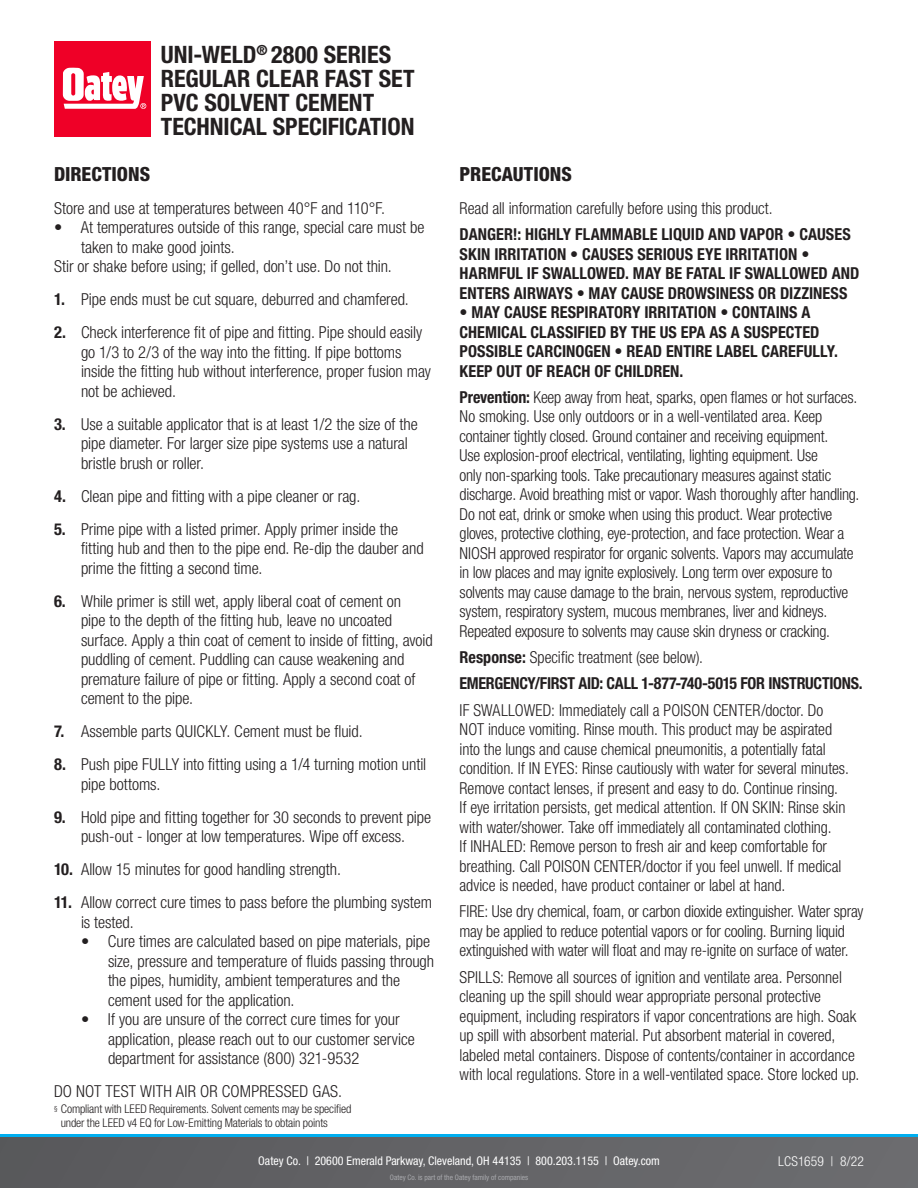
<style>
.page{position:relative;width:918px;height:1188px;background:#fff}
.page>*{position:absolute;margin:0;border:0;box-sizing:border-box;transform-origin:0 0}
.t1{font:700 condensed 24px/24px "Helvetica Neue LT Std";color:#231f20}
.Subheads{font:800 condensed 19.5px "Helvetica Neue LT Std";color:#231f20}
.Copy{font:300 condensed 16.5px/19.5px "Helvetica Neue LT Std";letter-spacing:-.005em;color:#231f20}
.Copy-2{font:700 condensed 16.5px/19.5px "Helvetica Neue LT Std";color:#231f20}
.Copy-3{font:300 condensed 16.5px "Helvetica Neue LT Std";letter-spacing:.015em;color:#231f20}
.t2{font:300 condensed 13.5px "Helvetica Neue LT Std";letter-spacing:.015em;color:#fff}
.Copy-4{font:300 condensed 12px/13.5px "Helvetica Neue LT Std";letter-spacing:-.01em;color:#231f20}
.t3{font:condensed 12px "Helvetica Neue LT Std";color:#fff}
.t4{font:condensed 7.5px "Helvetica Neue LT Std";color:#a8a9ad}
.s1{font-weight:700}
</style>
<div class="page">
<svg style="left:0;top:1137px;width:918px;height:51px;background:#626265"></svg>
<hr style="left:0;top:1134px;width:918px;height:3px;background:#00aeef">
<div style="left:54px;top:41px;width:96px;height:95px;background:#ef0027"></div>
<svg style="left:63px;top:68px;width:83px;height:41px"></svg>
<p class="t1" style="left:161px;top:42px;width:255px">UNI-WELD<sup>®</sup> 2800 SERIES<br>REGULAR CLEAR FAST SET<br>PVC SOLVENT CEMENT</p>
<p class="t1" style="left:161px;top:114px;width:255px">TECHNICAL SPECIFICATION</p>
<p class="Subheads" style="left:54px;top:162px;width:98px">DIRECTIONS</p>
<p class="Copy" style="left:54px;top:198px;width:333px">Store and use at temperatures between 40°F and 110°F.</p>
<p class="Copy" style="left:81px;top:218px;width:345px;text-indent:-27px">• At temperatures outside of this range, special care must be taken to make good joints.</p>
<p class="Copy" style="left:54px;top:257px;width:339px">Stir or shake before using; if gelled, don’t use. Do not thin.</p>
<p class="Copy" style="left:54px;top:290px;width:356px"><span class="s1">1.</span> Pipe ends must be cut square, deburred and chamfered.</p>
<p class="Copy" style="left:81px;top:323px;width:352px;text-indent:-27px"><span class="s1">2.</span> Check interference fit of pipe and fitting. Pipe should easily go 1/3 to 2/3 of the way into the fitting. If pipe bottoms inside the fitting hub without interference, proper fusion may not be achieved.</p>
<p class="Copy" style="left:81px;top:414px;width:338px;text-indent:-27px"><span class="s1">3.</span> Use a suitable applicator that is at least 1/2 the size of the pipe diameter. For larger size pipe systems use a natural bristle brush or roller.</p>
<p class="Copy" style="left:54px;top:486px;width:308px"><span class="s1">4.</span> Clean pipe and fitting with a pipe cleaner or rag.</p>
<p class="Copy" style="left:81px;top:519px;width:344px;text-indent:-27px"><span class="s1">5.</span> Prime pipe with a listed primer. Apply primer inside the fitting hub and then to the pipe end. Re-dip the dauber and prime the fitting a second time.</p>
<p class="Copy" style="left:81px;top:591px;width:353px;text-indent:-27px"><span class="s1">6.</span> While primer is still wet, apply liberal coat of cement on<br>pipe to the depth of the fitting hub, leave no uncoated surface. Apply a thin coat of cement to inside of fitting, avoid puddling of cement. Puddling can cause weakening and premature failure of pipe or fitting. Apply a second coat of cement to the pipe.</p>
<p class="Copy" style="left:54px;top:722px;width:310px"><span class="s1">7.</span> Assemble parts QUICKLY. Cement must be fluid.</p>
<p class="Copy" style="left:81px;top:755px;width:347px;text-indent:-27px"><span class="s1">8.</span> Push pipe FULLY into fitting using a 1/4 turning motion until pipe bottoms.</p>
<p class="Copy" style="left:54px;top:807px;width:379px;text-align:center"><span class="s1">9.</span> Hold pipe and fitting together for 30 seconds to prevent pipe push-out - longer at low temperatures. Wipe off excess.</p>
<p class="Copy" style="left:54px;top:860px;width:289px"><span class="s1">10.</span> Allow 15 minutes for good handling strength.</p>
<p class="Copy" style="left:81px;top:893px;width:353px;text-indent:-27px"><span class="s1">11.</span> Allow correct cure times to pass before the plumbing system is tested.</p>
<p class="Copy" style="left:108px;top:932px;width:328px;text-indent:-27px">• Cure times are calculated based on pipe materials, pipe size, pressure and temperature of fluids passing through the pipes, humidity, ambient temperatures and the cement used for the application.</p>
<p class="Copy" style="left:108px;top:1010px;width:308px;text-indent:-27px">• If you are unsure of the correct cure times for your application, please reach out to our customer service department for assistance (800) 321-9532</p>
<p class="Copy-3" style="left:54px;top:1082px;width:290px">DO NOT TEST WITH AIR OR COMPRESSED GAS.</p>
<p class="Copy-4" style="left:61px;top:1102px;width:292px;text-indent:-7px"><sup>§</sup> Compliant with LEED Requirements. Solvent cements may be specified under the LEED v4 EQ for Low-Emitting Materials to obtain points</p>
<p class="Subheads" style="left:460px;top:162px;width:114px">PRECAUTIONS</p>
<p class="Copy" style="left:460px;top:198px;width:314px">Read all information carefully before using this product.</p>
<p class="Copy-2" style="left:460px;top:224px;width:401px">DANGER!: HIGHLY FLAMMABLE LIQUID AND VAPOR • CAUSES SKIN IRRITATION • CAUSES SERIOUS EYE IRRITATION • HARMFUL IF SWALLOWED. MAY BE FATAL IF SWALLOWED AND ENTERS AIRWAYS • MAY CAUSE DROWSINESS OR DIZZINESS</p>
<p class="Copy-2" style="left:460px;top:302px;width:380px">• MAY CAUSE RESPIRATORY IRRITATION • CONTAINS A CHEMICAL CLASSIFIED BY THE US EPA AS A SUSPECTED POSSIBLE CARCINOGEN • READ ENTIRE LABEL CAREFULLY.<br>KEEP OUT OF REACH OF CHILDREN.</p>
<p class="Copy" style="left:460px;top:387px;width:401px"><span class="s1">Prevention:</span> Keep away from heat, sparks, open flames or hot surfaces.<br>No smoking. Use only outdoors or in a well-ventilated area. Keep container tightly closed. Ground container and receiving equipment.<br>Use explosion-proof electrical, ventilating, lighting equipment. Use<br>only non-sparking tools. Take precautionary measures against static discharge. Avoid breathing mist or vapor. Wash thoroughly after handling.<br>Do not eat, drink or smoke when using this product. Wear protective gloves, protective clothing, eye-protection, and face protection. Wear a NIOSH approved respirator for organic solvents. Vapors may accumulate in low places and may ignite explosively. Long term over exposure to solvents may cause damage to the brain, nervous system, reproductive system, respiratory system, mucous membranes, liver and kidneys.<br>Repeated exposure to solvents may cause skin dryness or cracking.</p>
<p class="Copy" style="left:460px;top:647px;width:245px"><span class="s1">Response:</span> Specific treatment (see below).</p>
<p class="Copy-2" style="left:460px;top:674px;width:405px">EMERGENCY/FIRST AID: CALL 1-877-740-5015 FOR INSTRUCTIONS.</p>
<p class="Copy" style="left:460px;top:700px;width:391px">IF SWALLOWED: Immediately call a POISON CENTER/doctor. Do NOT induce vomiting. Rinse mouth. This product may be aspirated into the lungs and cause chemical pneumonitis, a potentially fatal condition. If IN EYES: Rinse cautiously with water for several minutes.<br>Remove contact lenses, if present and easy to do. Continue rinsing.<br>If eye irritation persists, get medical attention. If ON SKIN: Rinse skin with water/shower. Take off immediately all contaminated clothing.<br>If INHALED: Remove person to fresh air and keep comfortable for breathing. Call POISON CENTER/doctor if you feel unwell. If medical advice is needed, have product container or label at hand.</p>
<p class="Copy" style="left:460px;top:902px;width:405px">FIRE: Use dry chemical, foam, or carbon dioxide extinguisher. Water spray may be applied to reduce potential vapors or for cooling. Burning liquid extinguished with water will float and may re-ignite on surface of water.</p>
<p class="Copy" style="left:460px;top:967px;width:401px">SPILLS: Remove all sources of ignition and ventilate area. Personnel cleaning up the spill should wear appropriate personal protective equipment, including respirators if vapor concentrations are high. Soak up spill with absorbent material. Put absorbent material in covered, labeled metal containers. Dispose of contents/container in accordance with local regulations. Store in a well-ventilated space. Store locked up.</p>
<p class="t3" style="left:258px;top:1153px;width:403px">Oatey Co. | 20600 Emerald Parkway, Cleveland, OH 44135 | 800.203.1155 | Oatey.com</p>
<p class="t4" style="left:390px;top:1173px;width:140px">Oatey Co. is part of the Oatey family of companies</p>
<p class="t2" style="left:778px;top:1154px;width:87px">LCS1659 | 8/22</p>
</div>
